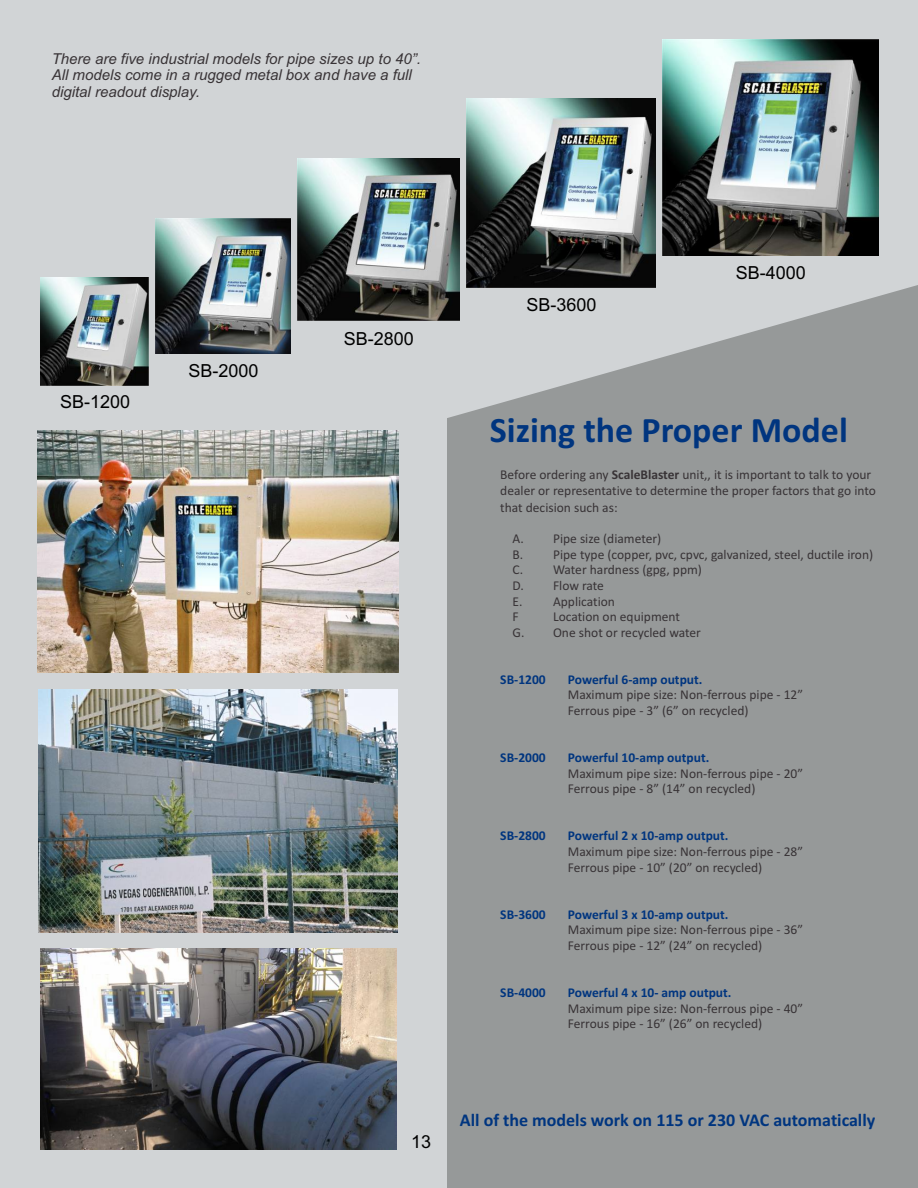
<style>
.page{position:relative;width:918px;height:1188px;background:#d1d4d6}
.page>*{position:absolute;margin:0;border:0;box-sizing:border-box;transform-origin:0 0}
.t1{font:700 36px "Calibri";color:#00357f}
.t2{font:700 18px "Calibri";color:#00357f}
.t3{font:18px "Arial";color:#000}
.t4{font:italic 15px/16.8px "Arial";color:#383336}
.t5{font:13.5px/15.6px "Calibri";color:#383336}
.t6{font:700 13.5px "Calibri";color:#00357f}
.s1{font-weight:700}
</style>
<div class="page">
<div style="left:447px;top:39px;width:471px;height:1149px;background:#969999"></div>
<svg style="left:37px;top:39px;width:881px;height:414px;fill:#d1d4d6"></svg>
<img style="left:38px;top:689px;width:360px;height:243px">
<img style="left:38px;top:430px;width:360px;height:243px">
<img style="left:41px;top:949px;width:356px;height:201px">
<img style="left:41px;top:277px;width:108px;height:108px">
<img style="left:156px;top:219px;width:135px;height:135px">
<img style="left:298px;top:159px;width:162px;height:162px">
<img style="left:466px;top:99px;width:189px;height:189px">
<img style="left:662px;top:39px;width:216px;height:216px">
<p class="t4" style="left:52px;top:51px;width:371px">There are five industrial models for pipe sizes up to 40”.<br>All models come in a rugged metal box and have a full digital readout display.</p>
<h2 class="t3" style="left:60px;top:395px;width:72px">SB-1200</h2>
<h2 class="t3" style="left:189px;top:364px;width:72px">SB-2000</h2>
<h2 class="t3" style="left:344px;top:331px;width:72px">SB-2800</h2>
<h2 class="t3" style="left:526px;top:298px;width:72px">SB-3600</h2>
<h2 class="t3" style="left:736px;top:266px;width:72px">SB-4000</h2>
<h1 class="t1" style="left:490px;top:415px;width:360px">Sizing the Proper Model</h1>
<p class="t5" style="left:500px;top:467px;width:377px;line-height:16.5px">Before ordering any <span class="s1">ScaleBlaster</span> unit,, it is important to talk to your dealer or representative to determine the proper factors that go into that decision such as:</p>
<p class="t5" style="left:513px;top:532px;width:362px">A. Pipe size (diameter)<br>B. Pipe type (copper, pvc, cpvc, galvanized, steel, ductile iron)<br>C. Water hardness (gpg, ppm)<br>D. Flow rate<br>E. Application<br>F</p>
<p class="t5" style="left:513px;top:610px;width:190px;text-indent:40px">Location on equipment<br>G. One shot or recycled water</p>
<p class="t6" style="left:500px;top:674px;width:47px">SB-1200</p>
<p class="t6" style="left:568px;top:674px;width:136px">Powerful 6-amp output.</p>
<p class="t5" style="left:568px;top:688px;width:237px">Maximum pipe size: Non-ferrous pipe - 12”<br>Ferrous pipe - 3” (6” on recycled)</p>
<p class="t6" style="left:500px;top:752px;width:47px">SB-2000</p>
<p class="t6" style="left:568px;top:752px;width:143px">Powerful 10-amp output.</p>
<p class="t5" style="left:568px;top:767px;width:237px">Maximum pipe size: Non-ferrous pipe - 20”<br>Ferrous pipe - 8” (14” on recycled)</p>
<p class="t6" style="left:500px;top:830px;width:47px">SB-2800</p>
<p class="t6" style="left:568px;top:830px;width:162px">Powerful 2 x 10-amp output.</p>
<p class="t5" style="left:568px;top:845px;width:237px">Maximum pipe size: Non-ferrous pipe - 28”<br>Ferrous pipe - 10” (20” on recycled)</p>
<p class="t6" style="left:500px;top:909px;width:47px">SB-3600</p>
<p class="t6" style="left:568px;top:909px;width:162px">Powerful 3 x 10-amp output.</p>
<p class="t5" style="left:568px;top:923px;width:237px">Maximum pipe size: Non-ferrous pipe - 36”<br>Ferrous pipe - 12” (24” on recycled)</p>
<p class="t6" style="left:500px;top:987px;width:47px">SB-4000</p>
<p class="t6" style="left:568px;top:987px;width:165px">Powerful 4 x 10- amp output.</p>
<p class="t5" style="left:568px;top:1001px;width:237px">Maximum pipe size: Non-ferrous pipe - 40”<br>Ferrous pipe - 16” (26” on recycled)</p>
<h2 class="t3" style="left:411px;top:1134px;width:22px">13</h2>
<h2 class="t2" style="left:460px;top:1113px;width:417px">All of the models work on 115 or 230 VAC automatically</h2>
</div>
